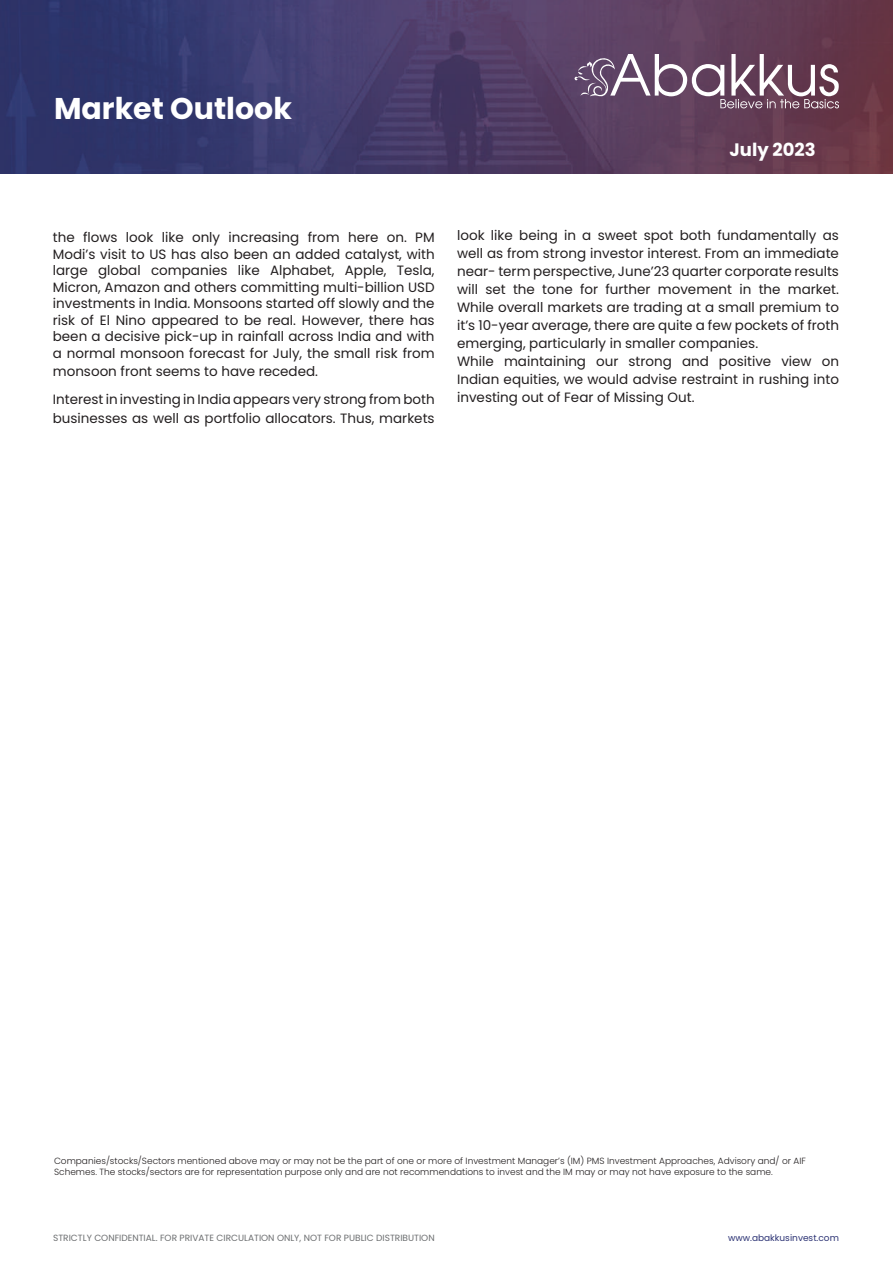
<style>
.page{position:relative;width:893px;height:1263px;background:#fff}
.page>*{position:absolute;margin:0;border:0;box-sizing:border-box;transform-origin:0 0}
.t1{font:700 30px "Poppins";color:#fff}
.t2{font:700 18px "Poppins";color:#fff}
.t3{font:13.5px/18px "Poppins";color:#231f20}
.t4{font:300 9px/10.8px "Poppins";color:#231f20}
.t5{font:9px "Poppins";color:#6d6f71}
.t6{font:9px "Poppins";color:#2d3475}
</style>
<div class="page">
<img style="left:0;top:0;width:893px;height:173px">
<svg style="left:574px;top:53px;width:265px;height:55px"></svg>
<h1 class="t1" style="left:54px;top:91px;width:239px">Market Outlook</h1>
<h2 class="t2" style="left:729px;top:139px;width:88px">July 2023</h2>
<p class="t3" style="left:53px;top:229px;width:383px;line-height:16.5px;text-align:justify">the flows look like only increasing from here on. PM Modi’s visit to US has also been an added catalyst, with large global companies like Alphabet, Apple, Tesla, Micron, Amazon and others committing multi-billion USD investments in India. Monsoons started off slowly and the risk of El Nino appeared to be real. However, there has been a decisive pick-up in rainfall across India and with a normal monsoon forecast for July, the small risk from</p>
<p class="t3" style="left:53px;top:357px;width:383px;line-height:28.7px">monsoon front seems to have receded.<br>Interest in investing in India appears very strong from both</p>
<p class="t3" style="left:53px;top:409px;width:383px">businesses as well as portfolio allocators. Thus, markets</p>
<p class="t3" style="left:457px;top:226px;width:383px">look like being in a sweet spot both fundamentally as well as from strong investor interest. From an immediate near- term perspective, June’23 quarter corporate results will set the tone for further movement in the market.<br>While overall markets are trading at a small premium to it’s 10-year average, there are quite a few pockets of froth emerging, particularly in smaller companies.<br>While maintaining our strong and positive view on Indian equities, we would advise restraint in rushing into investing out of Fear of Missing Out.</p>
<p class="t4" style="left:54px;top:1155px;width:753px">Companies/stocks/Sectors mentioned above may or may not be the part of one or more of Investment Manager’s (IM) PMS Investment Approaches, Advisory and/ or AIF<br>Schemes. The stocks/sectors are for representation purpose only and are not recommendations to invest and the IM may or may not have exposure to the same.</p>
<p class="t5" style="left:53px;top:1232px;width:383px">STRICTLY CONFIDENTIAL. FOR PRIVATE CIRCULATION ONLY, NOT FOR PUBLIC DISTRIBUTION</p>
<p class="t6" style="left:728px;top:1232px;width:112px">www.abakkusinvest.com</p>
</div>
